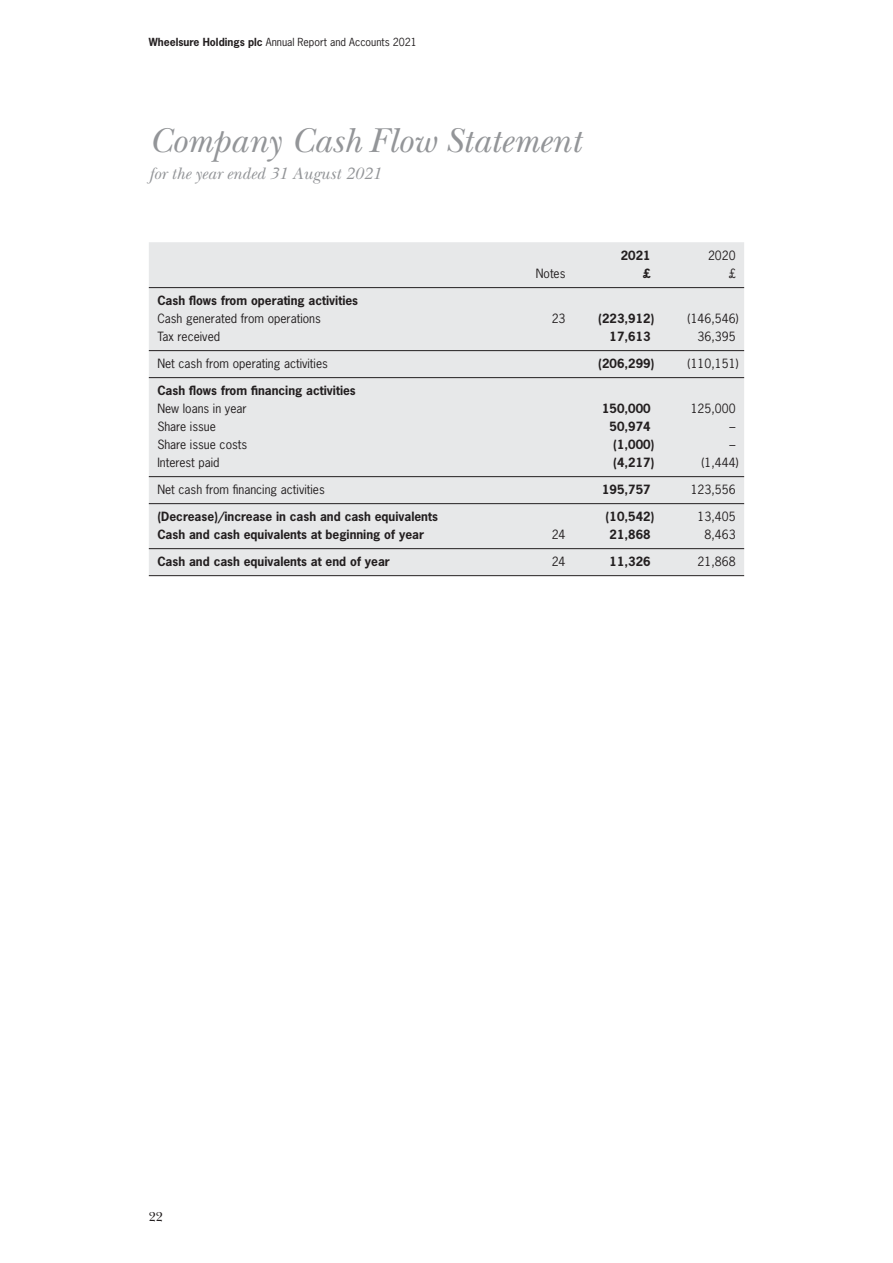
<style>
.page{position:relative;width:893px;height:1263px;background:#fff}
.page>*{position:absolute;margin:0;border:0;box-sizing:border-box;transform-origin:0 0}
.t1{font:italic 36px "New Baskerville";color:#939598}
.t2{font:italic 17.25px "New Baskerville";color:#939598}
.t3{font:13.5px "New Baskerville";color:#231f20}
.t4{font:700 12px "News Gothic Std";color:#231f20}
.t5{font:12px "News Gothic Std";color:#231f20}
.t6{font:10.5px "News Gothic Std";color:#231f20}
.s1{font-weight:700}
</style>
<div class="page">
<div style="left:149px;top:242px;width:595px;height:333px;background:#e7e8e9"></div>
<hr style="left:149px;top:287px;width:595px;height:1px;background:#231f20">
<hr style="left:149px;top:350px;width:595px;height:1px;background:#231f20">
<hr style="left:149px;top:377px;width:595px;height:1px;background:#231f20">
<hr style="left:149px;top:476px;width:595px;height:1px;background:#231f20">
<hr style="left:149px;top:503px;width:595px;height:1px;background:#231f20">
<hr style="left:149px;top:548px;width:595px;height:1px;background:#231f20">
<hr style="left:149px;top:575px;width:595px;height:1px;background:#231f20">
<p class="t6" style="left:149px;top:37px;width:270px"><span class="s1">Wheelsure Holdings plc</span> Annual Report and Accounts 2021</p>
<h1 class="t1" style="left:149px;top:118px;width:434px">Company Cash Flow Statement</h1>
<h2 class="t2" style="left:149px;top:162px;width:234px">for the year ended 31 August 2021</h2>
<p class="t4" style="left:621px;top:249px;width:31px">2021</p>
<p class="t5" style="left:708px;top:249px;width:29px">2020</p>
<p class="t5" style="left:536px;top:267px;width:31px">Notes</p>
<p class="t4" style="left:643px;top:267px;width:9px">£</p>
<p class="t5" style="left:729px;top:267px;width:8px">£</p>
<p class="t4" style="left:157px;top:294px;width:202px">Cash flows from operating activities</p>
<p class="t5" style="left:157px;top:312px;width:165px">Cash generated from operations</p>
<p class="t5" style="left:552px;top:312px;width:15px">23</p>
<p class="t4" style="left:598px;top:312px;width:58px">(223,912)</p>
<p class="t5" style="left:688px;top:312px;width:53px">(146,546)</p>
<p class="t5" style="left:157px;top:330px;width:64px">Tax received</p>
<p class="t4" style="left:609px;top:330px;width:43px">17,613</p>
<p class="t5" style="left:698px;top:330px;width:40px">36,395</p>
<p class="t5" style="left:157px;top:357px;width:172px">Net cash from operating activities</p>
<p class="t4" style="left:598px;top:357px;width:58px">(206,299)</p>
<p class="t5" style="left:688px;top:357px;width:53px">(110,151)</p>
<p class="t4" style="left:157px;top:384px;width:200px">Cash flows from financing activities</p>
<p class="t5" style="left:157px;top:402px;width:91px">New loans in year</p>
<p class="t4" style="left:602px;top:402px;width:50px">150,000</p>
<p class="t5" style="left:691px;top:402px;width:46px">125,000</p>
<p class="t5" style="left:157px;top:420px;width:60px">Share issue</p>
<p class="t4" style="left:609px;top:420px;width:43px">50,974</p>
<p class="t5" style="left:730px;top:420px;width:7px">–</p>
<p class="t5" style="left:157px;top:438px;width:91px">Share issue costs</p>
<p class="t4" style="left:613px;top:438px;width:43px">(1,000)</p>
<p class="t5" style="left:730px;top:438px;width:7px">–</p>
<p class="t5" style="left:157px;top:456px;width:64px">Interest paid</p>
<p class="t4" style="left:613px;top:456px;width:43px">(4,217)</p>
<p class="t5" style="left:701px;top:456px;width:39px">(1,444)</p>
<p class="t5" style="left:157px;top:483px;width:169px">Net cash from financing activities</p>
<p class="t4" style="left:602px;top:483px;width:50px">195,757</p>
<p class="t5" style="left:691px;top:483px;width:46px">123,556</p>
<p class="t4" style="left:157px;top:510px;width:282px">(Decrease)/increase in cash and cash equivalents</p>
<p class="t4" style="left:606px;top:510px;width:50px">(10,542)</p>
<p class="t5" style="left:698px;top:510px;width:40px">13,405</p>
<p class="t4" style="left:157px;top:528px;width:268px">Cash and cash equivalents at beginning of year</p>
<p class="t5" style="left:552px;top:528px;width:15px">24</p>
<p class="t4" style="left:609px;top:528px;width:43px">21,868</p>
<p class="t5" style="left:704px;top:528px;width:33px">8,463</p>
<p class="t4" style="left:157px;top:555px;width:234px">Cash and cash equivalents at end of year</p>
<p class="t5" style="left:552px;top:555px;width:15px">24</p>
<p class="t4" style="left:609px;top:555px;width:43px">11,326</p>
<p class="t5" style="left:698px;top:555px;width:40px">21,868</p>
<p class="t3" style="left:149px;top:1208px;width:16px">22</p>
</div>
